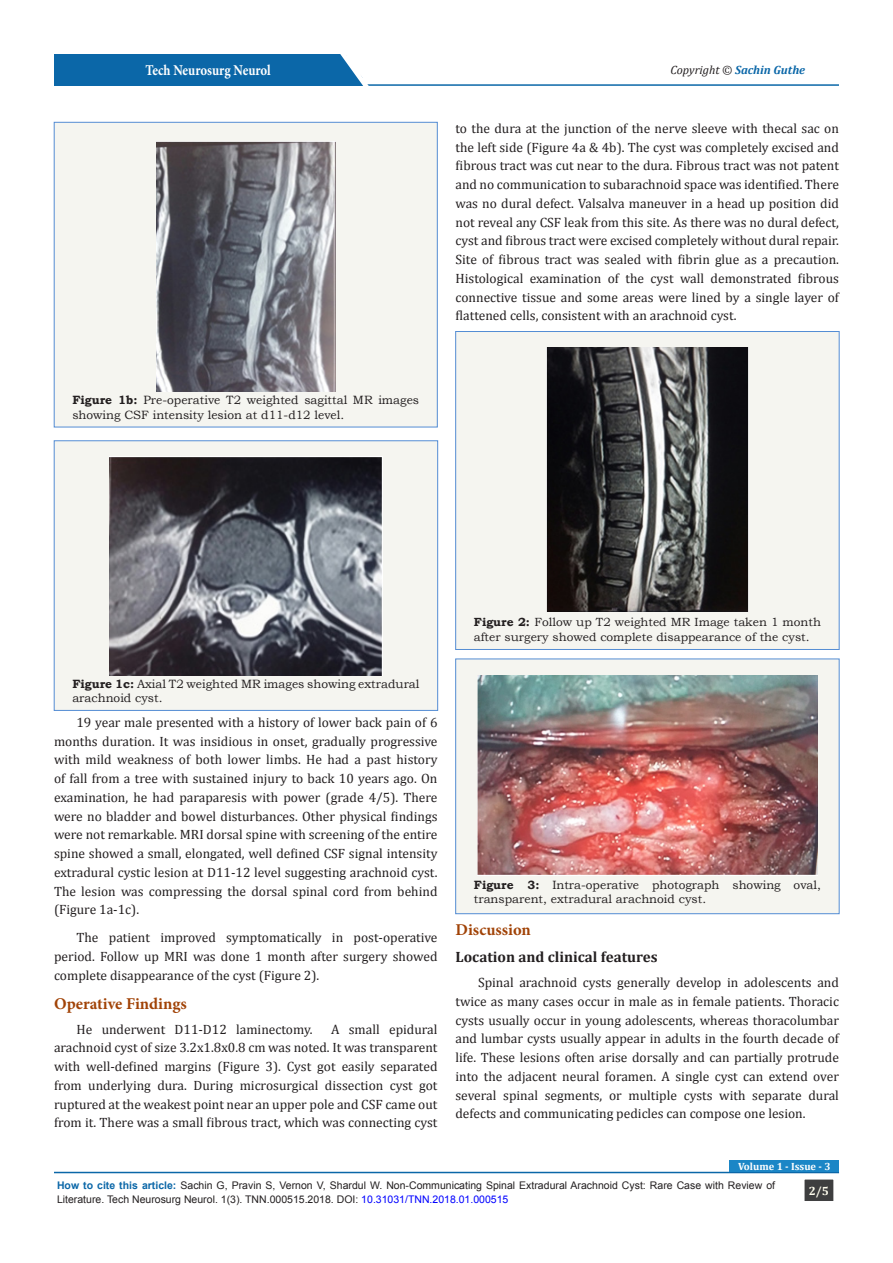
<style>
.page{position:relative;width:893px;height:1263px;background:#fff}
.page>*{position:absolute;margin:0;border:0;box-sizing:border-box;transform-origin:0 0}
.t1{font:700 16.5px "Minion Pro";color:#a14307}
.t2{font:700 15px "Cambria";color:#231f20}
.t3{font:700 15px "Minion Pro";color:#fff;scale:.86 1}
.t4{font:13.5px/18.8px "Cambria";color:#231f20;text-align:justify}
.t5{font:12px/14.4px "Bookman Old Style";color:#231f20}
.t6{font:italic 700 12px "Cambria";color:#0b67a8}
.t7{font:700 12px "Cambria";color:#fffdee}
.t8{font:11.85px/14.2px "Bookman Old Style";color:#231f20}
.t9{font:10.5px/13.5px "Arial";color:#231f20}
.t10{font:700 10.5px "Cambria";color:#fff}
.s1{font-weight:400;color:#231f20}
.s2{font-weight:700}
.s3{font-weight:700;color:#0b67a8}
.s4{color:#00f}
</style>
<div class="page">
<hr style="left:206px;top:84px;width:633px;height:2px;background:#0b67a8">
<div style="left:54px;top:54px;width:308px;height:32px;background:#0b67a8"></div>
<svg style="left:340px;top:54px;width:34px;height:32px"></svg>
<hr style="left:54px;top:1172px;width:785px;height:1px;background:#0b67a8">
<div style="left:804px;top:1179px;width:30px;height:22px;background:#3e3e3f"></div>
<div style="left:804px;top:1179px;width:30px;height:23px;border:1px solid #fff"></div>
<div style="left:730px;top:1160px;width:109px;height:12px;background:#1b86c6"></div>
<div style="left:54px;top:122px;width:383px;height:305px;background:#f5f5f0"></div>
<div style="left:54px;top:122px;width:383px;height:305px;border:1px solid #548dd4"></div>
<img style="left:156px;top:141px;width:179px;height:250px">
<div style="left:54px;top:441px;width:384px;height:269px;background:#f5f5f0"></div>
<div style="left:54px;top:441px;width:384px;height:270px;border:1px solid #548dd4"></div>
<img style="left:110px;top:456px;width:272px;height:219px">
<div style="left:456px;top:331px;width:383px;height:318px;background:#f5f5f0"></div>
<div style="left:455px;top:331px;width:384px;height:319px;border:1px solid #548dd4"></div>
<img style="left:546px;top:347px;width:202px;height:265px">
<div style="left:456px;top:659px;width:383px;height:255px;background:#f5f5f0"></div>
<div style="left:455px;top:659px;width:384px;height:255px;border:1px solid #548dd4"></div>
<img style="left:478px;top:676px;width:339px;height:199px">
<p class="t3" style="left:145px;top:60px;width:147px">Tech Neurosurg Neurol</p>
<p class="t6" style="left:670px;top:61px;width:136px"><span class="s1">Copyright ©</span> Sachin Guthe</p>
<p class="t5" style="left:72px;top:393px;width:348px"><span class="s2">Figure 1b:</span> Pre-operative T2 weighted sagittal MR images showing CSF intensity lesion at d11-d12 level.</p>
<p class="t4" style="left:455px;top:119px;width:385px">to the dura at the junction of the nerve sleeve with thecal sac on the left side (Figure 4a &amp; 4b). The cyst was completely excised and fibrous tract was cut near to the dura. Fibrous tract was not patent and no communication to subarachnoid space was identified. There was no dural defect. Valsalva maneuver in a head up position did not reveal any CSF leak from this site. As there was no dural defect, cyst and fibrous tract were excised completely without dural repair.<br>Site of fibrous tract was sealed with fibrin glue as a precaution.<br>Histological examination of the cyst wall demonstrated fibrous connective tissue and some areas were lined by a single layer of flattened cells, consistent with an arachnoid cyst.</p>
<p class="t5" style="left:72px;top:677px;width:349px"><span class="s2">Figure 1c:</span> Axial T2 weighted MR images showing extradural arachnoid cyst.</p>
<p class="t4" style="left:54px;top:713px;width:385px;text-indent:22px">19 year male presented with a history of lower back pain of 6 months duration. It was insidious in onset, gradually progressive with mild weakness of both lower limbs. He had a past history of fall from a tree with sustained injury to back 10 years ago. On examination, he had paraparesis with power (grade 4/5). There were no bladder and bowel disturbances. Other physical findings were not remarkable. MRI dorsal spine with screening of the entire spine showed a small, elongated, well defined CSF signal intensity extradural cystic lesion at D11-12 level suggesting arachnoid cyst.<br>The lesion was compressing the dorsal spinal cord from behind (Figure 1a-1c).</p>
<p class="t4" style="left:54px;top:928px;width:385px;text-indent:22px">The patient improved symptomatically in post-operative period. Follow up MRI was done 1 month after surgery showed complete disappearance of the cyst (Figure 2).</p>
<p class="t1" style="left:54px;top:992px;width:134px">Operative Findings</p>
<p class="t4" style="left:76px;top:1019px;width:237px">He underwent D11-D12 laminectomy.</p>
<p class="t4" style="left:54px;top:1019px;width:385px;text-indent:277px">A small epidural arachnoid cyst of size 3.2x1.8x0.8 cm was noted. It was transparent with well-defined margins (Figure 3). Cyst got easily separated from underlying dura. During microsurgical dissection cyst got ruptured at the weakest point near an upper pole and CSF came out from it. There was a small fibrous tract, which was connecting cyst</p>
<p class="t8" style="left:474px;top:615px;width:349px"><span class="s2">Figure 2:</span> Follow up T2 weighted MR Image taken 1 month after surgery showed complete disappearance of the cyst.</p>
<p class="t5" style="left:474px;top:877px;width:349px"><span class="s2">Figure 3:</span> Intra-operative photograph showing oval, transparent, extradural arachnoid cyst.</p>
<p class="t1" style="left:455px;top:918px;width:77px">Discussion</p>
<p class="t2" style="left:455px;top:947px;width:204px">Location and clinical features</p>
<p class="t4" style="left:455px;top:973px;width:385px;text-indent:22px">Spinal arachnoid cysts generally develop in adolescents and twice as many cases occur in male as in female patients. Thoracic cysts usually occur in young adolescents, whereas thoracolumbar and lumbar cysts usually appear in adults in the fourth decade of life. These lesions often arise dorsally and can partially protrude into the adjacent neural foramen. A single cyst can extend over several spinal segments, or multiple cysts with separate dural defects and communicating pedicles can compose one lesion.</p>
<p class="t10" style="left:738px;top:1159px;width:94px">Volume 1 - Issue - 3</p>
<p class="t9" style="left:57px;top:1179px;width:720px"><span class="s3">How to cite this article:</span> Sachin G, Pravin S, Vernon V, Shardul W. Non-Communicating Spinal Extradural Arachnoid Cyst: Rare Case with Review of<br>Literature. Tech Neurosurg Neurol. 1(3). TNN.000515.2018. DOI: <span class="s4">10.31031/TNN.2018.01.000515</span></p>
<p class="t7" style="left:809px;top:1182px;width:22px">2/5</p>
</div>
